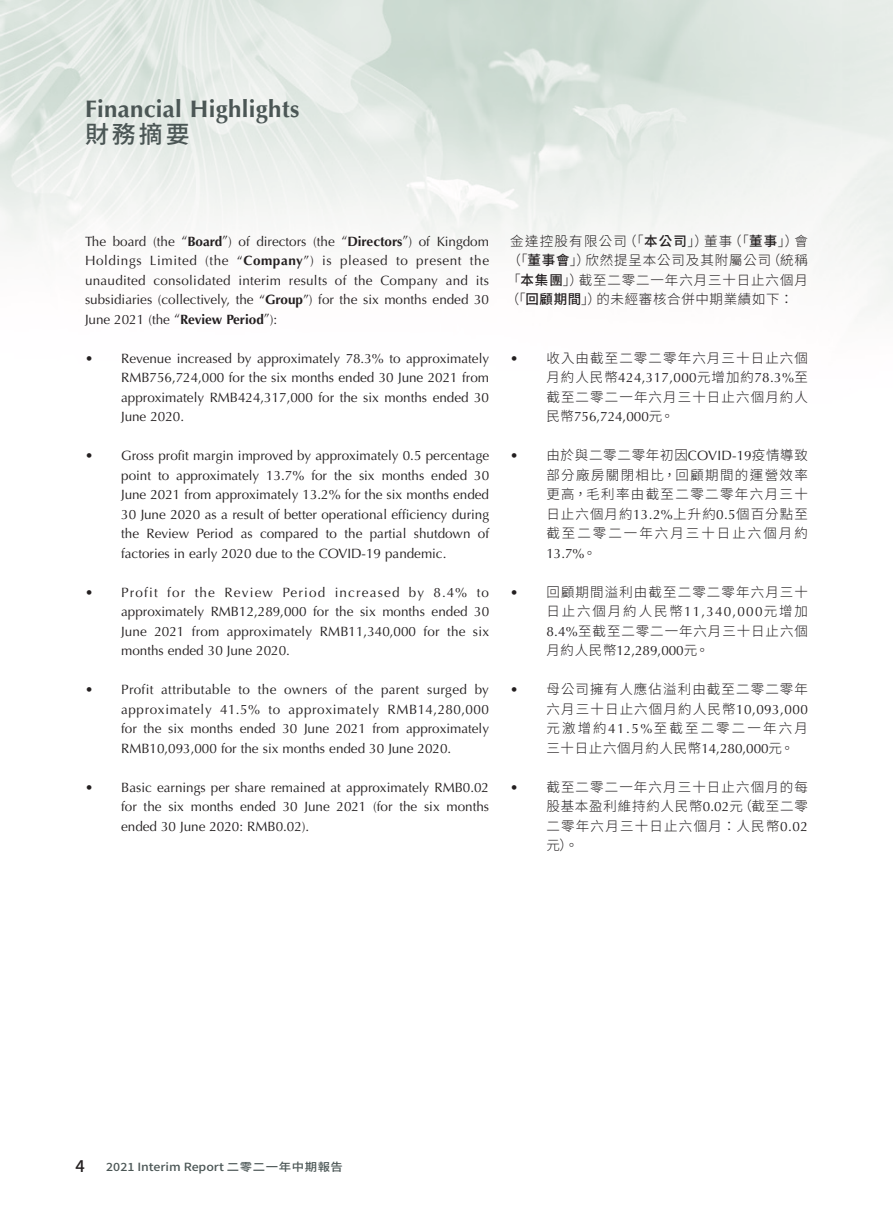
<style>
.page{position:relative;width:893px;height:1212px;background:#fff}
.page>*{position:absolute;margin:0;border:0;box-sizing:border-box;transform-origin:0 0}
.t1{font:700 24px "Optima LT Std";letter-spacing:.015em;color:#4b5655}
.t2{font:500 24px "Source Han Sans TC";color:#4b5655}
.Body_Text{font:13.5px/19.5px "Optima LT Std";color:#231f20;text-align:justify}
.C_Body_Text{font:300 13.5px/19.5px "Source Han Sans TC";letter-spacing:.08em;color:#231f20;text-align:justify}
.t3{font:500 11.25px "Source Han Sans TC";color:#4b5655;scale:1.1 1}
.s1{font-weight:700}
.s2{font-weight:500}
.s3{font-family:"Optima LT Std";font-weight:400}
</style>
<div class="page">
<img style="left:0;top:0;width:893px;height:311px">
<h1 class="t1" style="left:85px;top:95px;width:216px">Financial Highlights</h1>
<h1 class="t2" style="left:85px;top:121px;width:106px">財務摘要</h1>
<p class="Body_Text" style="left:85px;top:232px;width:406px">The board (the “<span class="s1">Board</span>”) of directors (the “<span class="s1">Directors</span>”) of Kingdom Holdings Limited (the “<span class="s1">Company</span>”) is pleased to present the unaudited consolidated interim results of the Company and its subsidiaries (collectively, the “<span class="s1">Group</span>”) for the six months ended 30<br>June 2021 (the “<span class="s1">Review Period</span>”):</p>
<p class="Body_Text" style="left:121px;top:349px;width:369px;text-indent:-36px">• Revenue increased by approximately 78.3% to approximately RMB756,724,000 for the six months ended 30 June 2021 from approximately RMB424,317,000 for the six months ended 30<br>June 2020.</p>
<p class="Body_Text" style="left:121px;top:446px;width:369px;text-indent:-36px">• Gross profit margin improved by approximately 0.5 percentage point to approximately 13.7% for the six months ended 30<br>June 2021 from approximately 13.2% for the six months ended 30 June 2020 as a result of better operational efficiency during the Review Period as compared to the partial shutdown of factories in early 2020 due to the COVID-19 pandemic.</p>
<p class="Body_Text" style="left:121px;top:583px;width:369px;text-indent:-36px">• Profit for the Review Period increased by 8.4% to approximately RMB12,289,000 for the six months ended 30<br>June 2021 from approximately RMB11,340,000 for the six months ended 30 June 2020.</p>
<p class="Body_Text" style="left:121px;top:680px;width:369px;text-indent:-36px">• Profit attributable to the owners of the parent surged by approximately 41.5% to approximately RMB14,280,000 for the six months ended 30 June 2021 from approximately RMB10,093,000 for the six months ended 30 June 2020.</p>
<p class="Body_Text" style="left:121px;top:778px;width:369px;text-indent:-36px">• Basic earnings per share remained at approximately RMB0.02 for the six months ended 30 June 2021 (for the six months ended 30 June 2020: RMB0.02).</p>
<p class="C_Body_Text" style="left:506px;top:231px;width:304px;text-indent:5px">金達控股有限公司（「<span class="s2">本公司</span>」）董事（「<span class="s2">董事</span>」）會（「<span class="s2">董事會</span>」）欣然提呈本公司及其附屬公司（統稱「<span class="s2">本集團</span>」）截至二零二一年六月三十日止六個月（「<span class="s2">回顧期間</span>」）的未經審核合併中期業績如下：</p>
<p class="C_Body_Text" style="left:546px;top:348px;width:263px;text-indent:-36px"><span class="s3">•</span> 收入由截至二零二零年六月三十日止六個月約人民幣<span class="s3">424,317,000</span>元增加約<span class="s3">78.3%</span>至截至二零二一年六月三十日止六個月約人民幣<span class="s3">756,724,000</span>元。</p>
<p class="C_Body_Text" style="left:546px;top:446px;width:263px;text-indent:-36px"><span class="s3">•</span> 由於與二零二零年初因<span class="s3">COVID-19</span>疫情導致部分廠房關閉相比，回顧期間的運營效率更高，毛利率由截至二零二零年六月三十日止六個月約<span class="s3">13.2%</span>上升約<span class="s3">0.5</span>個百分點至截至二零二一年六月三十日止六個月約<span class="s3">13.7%</span>。</p>
<p class="C_Body_Text" style="left:546px;top:582px;width:263px;text-indent:-36px"><span class="s3">•</span> 回顧期間溢利由截至二零二零年六月三十日止六個月約人民幣<span class="s3">11,340,000</span>元增加<span class="s3">8.4%</span>至截至二零二一年六月三十日止六個月約人民幣<span class="s3">12,289,000</span>元。</p>
<p class="C_Body_Text" style="left:546px;top:680px;width:263px;text-indent:-36px"><span class="s3">•</span> 母公司擁有人應佔溢利由截至二零二零年六月三十日止六個月約人民幣<span class="s3">10,093,000</span>元激增約<span class="s3">41.5%</span>至截至二零二一年六月三十日止六個月約人民幣<span class="s3">14,280,000</span>元。</p>
<p class="C_Body_Text" style="left:546px;top:777px;width:263px;text-indent:-36px"><span class="s3">•</span> 截至二零二一年六月三十日止六個月的每股基本盈利維持約人民幣<span class="s3">0.02</span>元（截至二零二零年六月三十日止六個月：人民幣<span class="s3">0.02</span>元）。</p>
<p class="t3" style="left:137px;top:1160px;width:188px">Interim Report 二零二一年中期報告</p>
</div>
